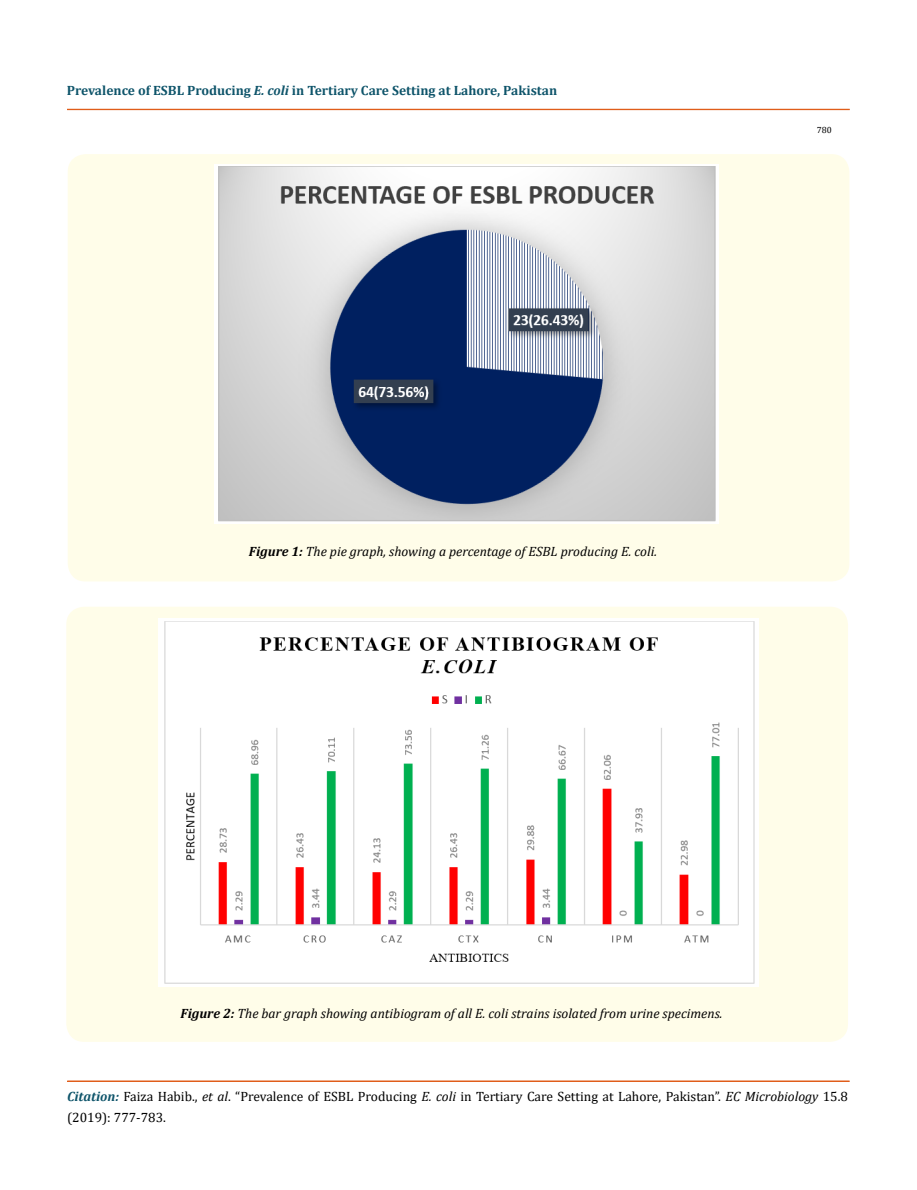
<style>
.page{position:relative;width:917px;height:1190px;background:#fff}
.page>*{position:absolute;margin:0;border:0;box-sizing:border-box;transform-origin:0 0}
.t1{font:italic 13.5px "Cambria";color:#000}
.t2{font:13.5px/21px "Cambria";color:#000}
.t3{font:700 13.5px "Cambria";color:#0e546a}
.t4{font:9px "Cambria";color:#000}
.s1{font-style:italic}
.s2{font-weight:700}
.s3{font-weight:700;font-style:italic;color:#0e546a}
</style>
<div class="page">
<div style="left:67px;top:109px;width:782px;height:1px;border:1px solid #e05d1a"></div>
<div style="left:67px;top:1081px;width:782px;height:1px;border:1px solid #e05d1a"></div>
<div style="left:68px;top:154px;width:781px;height:427px;background:#fffde9;border-radius:18px"></div>
<div style="left:66px;top:606px;width:782px;height:435px;background:#fffde9;border-radius:18px"></div>
<img style="left:214px;top:165px;width:505px;height:358px">
<img style="left:158px;top:618px;width:600px;height:368px">
<p class="t3" style="left:67px;top:81px;width:492px">Prevalence of ESBL Producing <span class="s1">E. coli</span> in Tertiary Care Setting at Lahore, Pakistan</p>
<p class="t4" style="left:816px;top:124px;width:16px">780</p>
<p class="t1" style="left:249px;top:542px;width:409px"><span class="s2">Figure 1:</span> The pie graph, showing a percentage of ESBL producing E. coli.</p>
<p class="t1" style="left:180px;top:1003px;width:543px"><span class="s2">Figure 2:</span> The bar graph showing antibiogram of all E. coli strains isolated from urine specimens.</p>
<p class="t2" style="left:67px;top:1086px;width:782px"><span class="s3">Citation:</span> Faiza Habib., <span class="s1">et al</span>. “Prevalence of ESBL Producing <span class="s1">E. coli</span> in Tertiary Care Setting at Lahore, Pakistan”. <span class="s1">EC Microbiology</span> 15.8 (2019): 777-783.</p>
</div>
